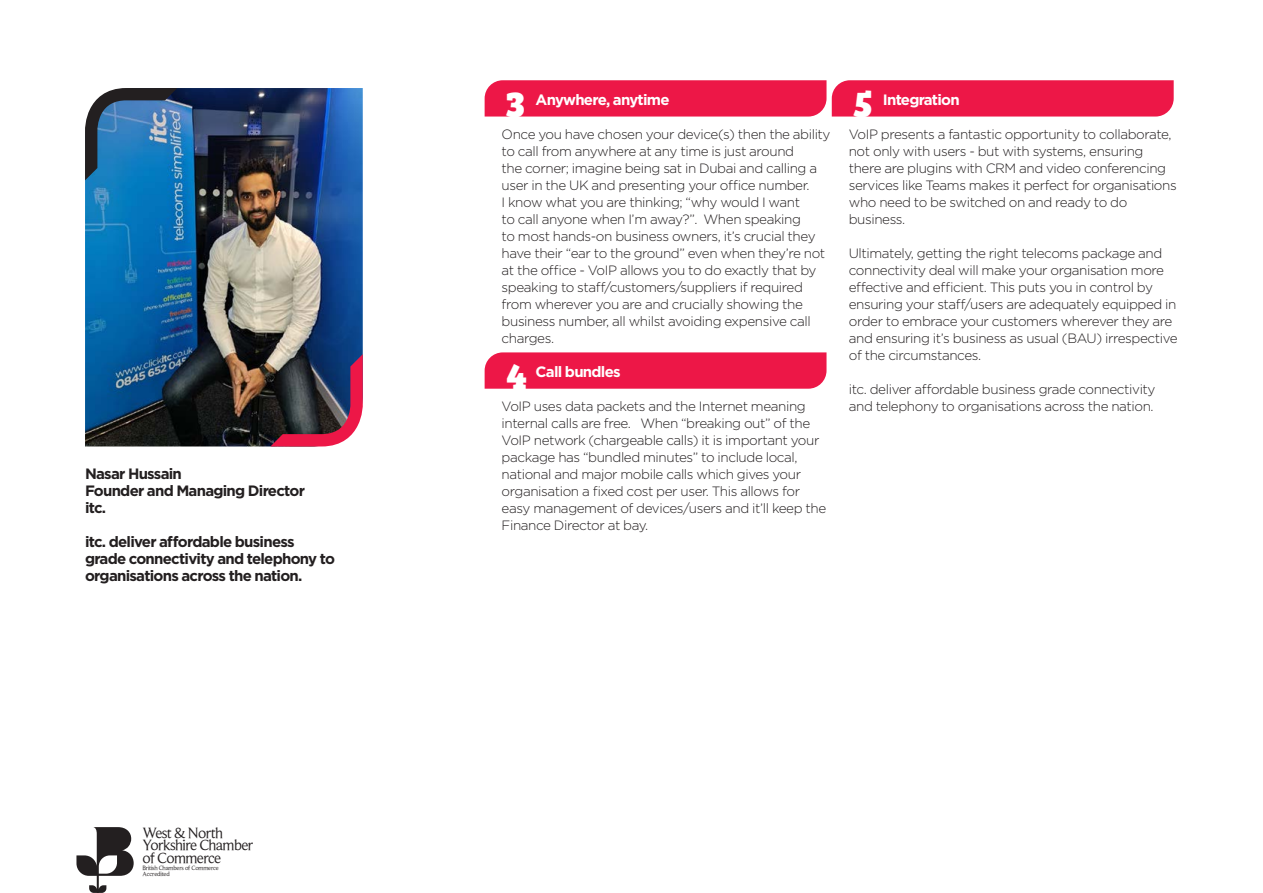
<style>
.page{position:relative;width:1263px;height:893px;background:#fff}
.page>*{position:absolute;margin:0;border:0;box-sizing:border-box;transform-origin:0 0}
.t1{font:37.5px "Bree Serif Eb";color:#fff}
.t2{font:15.3px/12.5px "Beaufort";letter-spacing:-.04em;color:#231f20}
.t3{font:700 15px/17px "Gotham";letter-spacing:-.05em;color:#231f20}
.t4{font:700 15px "Gotham";letter-spacing:-.05em;color:#fff}
.Text{font:300 13.5px/17px "Gotham";letter-spacing:-.03em;color:#231f20}
.t5{font:6.45px/5.8px "Beaufort";letter-spacing:-.025em;color:#231f20}
</style>
<div class="page">
<svg style="left:76px;top:827px;width:58px;height:66px"></svg>
<div style="left:485px;top:80px;width:341px;height:37px;background:#ed1747"></div>
<div style="left:485px;top:352px;width:341px;height:37px;background:#ed1747"></div>
<div style="left:832px;top:80px;width:342px;height:37px;background:#ed1747"></div>
<img style="left:85px;top:88px;width:278px;height:358px">
<svg style="left:85px;top:88px;width:92px;height:92px;background:#38729f"></svg>
<svg style="left:270px;top:354px;width:93px;height:92px;background:#5f3c50"></svg>
<p class="t3" style="left:85px;top:465px;width:221px">Nasar Hussain<br>Founder and Managing Director itc.</p>
<p class="t3" style="left:85px;top:533px;width:251px">itc. deliver affordable business grade connectivity and telephony to organisations across the nation.</p>
<p class="t2" style="left:143px;top:826px;width:112px">West &amp; North<br>Yorkshire Chamber of Commerce</p>
<p class="t5" style="left:143px;top:865px;width:78px">British Chambers of Commerce<br>Accredited</p>
<p class="t1" style="left:506px;top:74px;width:21px">3</p>
<p class="t4" style="left:536px;top:90px;width:135px">Anywhere, anytime</p>
<p class="Text" style="left:502px;top:125px;width:330px">Once you have chosen your device(s) then the ability to call from anywhere at any time is just around<br>the corner; imagine being sat in Dubai and calling a user in the UK and presenting your office number.<br>I know what you are thinking; “why would I want<br>to call anyone when I’m away?”. When speaking<br>to most hands-on business owners, it’s crucial they have their “ear to the ground” even when they’re not at the office - VoIP allows you to do exactly that by speaking to staff/customers/suppliers if required from wherever you are and crucially showing the business number, all whilst avoiding expensive call charges.</p>
<p class="t1" style="left:506px;top:346px;width:23px">4</p>
<p class="t4" style="left:536px;top:362px;width:87px">Call bundles</p>
<p class="Text" style="left:502px;top:398px;width:326px">VoIP uses data packets and the Internet meaning internal calls are free. When “breaking out” of the VoIP network (chargeable calls) it is important your package has “bundled minutes” to include local, national and major mobile calls which gives your organisation a fixed cost per user. This allows for easy management of devices/users and it’ll keep the Finance Director at bay.</p>
<p class="t1" style="left:853px;top:74px;width:22px">5</p>
<p class="t4" style="left:883px;top:90px;width:78px">Integration</p>
<p class="Text" style="left:849px;top:125px;width:329px">VoIP presents a fantastic opportunity to collaborate, not only with users - but with systems, ensuring there are plugins with CRM and video conferencing services like Teams makes it perfect for organisations who need to be switched on and ready to do business.</p>
<p class="Text" style="left:849px;top:244px;width:330px">Ultimately, getting the right telecoms package and connectivity deal will make your organisation more effective and efficient. This puts you in control by ensuring your staff/users are adequately equipped in order to embrace your customers wherever they are and ensuring it’s business as usual (BAU) irrespective of the circumstances.</p>
<p class="Text" style="left:849px;top:381px;width:308px">itc. deliver affordable business grade connectivity and telephony to organisations across the nation.</p>
</div>
